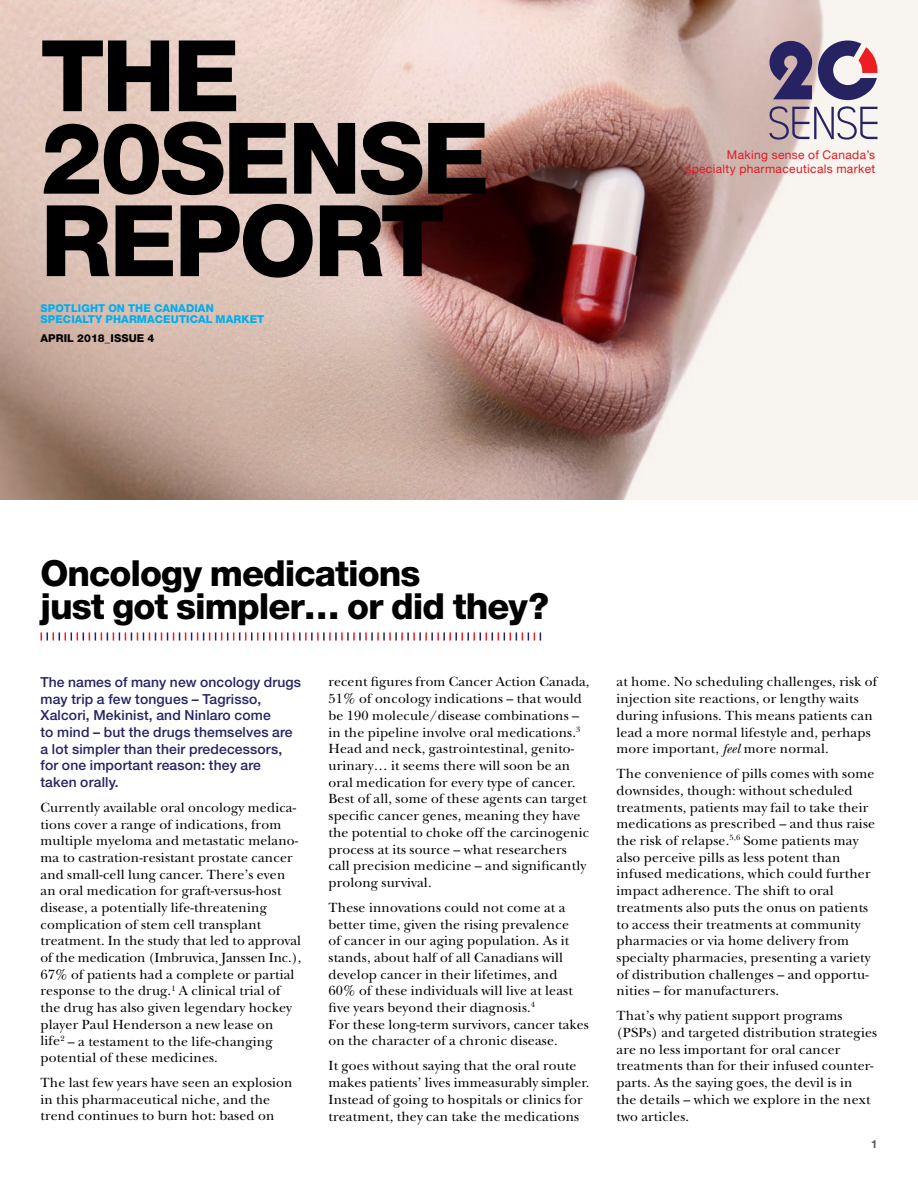
<style>
.page{position:relative;width:918px;height:1188px;background:#fff}
.page>*{position:absolute;margin:0;border:0;box-sizing:border-box;transform-origin:0 0}
.t1{font:800 99px/82.5px "Helvetica Neue LT Std";letter-spacing:-.03em;color:#000}
.t2{font:800 36px/33px "Helvetica Neue LT Std";letter-spacing:-.03em;color:#000}
.t3{font:13.8px/16.6px "New Baskerville Std";letter-spacing:.015em;color:#000}
.t4{font:500 13.8px/16.6px "Helvetica Neue LT Std";letter-spacing:.015em;color:#272362}
.t5{font:12px/13.5px "Helvetica Neue LT Std";letter-spacing:.03em;color:#dd1a21;text-align:right}
.t6{font:700 11.25px "Helvetica Neue LT Std";color:#58595b}
.t7{font:800 10.8px/11.7px "Helvetica Neue LT Std";letter-spacing:.01em;color:#00aeef}
.t8{font:800 10.8px "Helvetica Neue LT Std";letter-spacing:.01em;color:#000}
.s1{font-style:italic}
</style>
<div class="page">
<img style="left:0;top:1px;width:918px;height:499px">
<svg style="left:40px;top:632px;width:501px;height:9px"></svg>
<svg style="left:769px;top:41px;width:109px;height:99px"></svg>
<h1 class="t1" style="left:40px;top:34px;width:451px">THE<br>20SENSE<br>REPORT</h1>
<p class="t7" style="left:40px;top:302px;width:225px">SPOTLIGHT ON THE CANADIAN<br>SPECIALTY PHARMACEUTICAL MARKET</p>
<p class="t8" style="left:40px;top:332px;width:115px">APRIL 2018_ISSUE 4</p>
<p class="t5" style="left:685px;top:148px;width:191px">Making sense of Canada’s specialty pharmaceuticals market</p>
<h2 class="t2" style="left:40px;top:557px;width:510px">Oncology medications<br>just got simpler… or did they?</h2>
<p class="t4" style="left:40px;top:674px;width:262px">The names of many new oncology drugs may trip a few tongues – Tagrisso,<br>Xalcori, Mekinist, and Ninlaro come<br>to mind – but the drugs themselves are a lot simpler than their predecessors, for one important reason: they are<br>taken orally.</p>
<p class="t3" style="left:40px;top:799px;width:262px">Currently available oral oncology medica&shy;tions cover a range of indications, from multiple myeloma and metastatic melano&shy;ma to castration-resistant prostate cancer and small-cell lung cancer. There’s even an oral medication for graft-versus-host disease, a potentially life-threatening complication of stem cell transplant treatment. In the study that led to approval of the medication (Imbruvica, Janssen Inc.), 67% of patients had a complete or partial response to the drug.<sup>1</sup> A clinical trial of the drug has also given legendary hockey player Paul Henderson a new lease on<br>life<sup>2</sup> – a testament to the life-changing potential of these medicines.</p>
<p class="t3" style="left:40px;top:1074px;width:254px">The last few years have seen an explosion in this pharmaceutical niche, and the trend continues to burn hot: based on</p>
<p class="t3" style="left:328px;top:674px;width:263px">recent figures from Cancer Action Canada, 51% of oncology indications – that would be 190 molecule/disease combinations – in the pipeline involve oral medications.<sup>3<br></sup>Head and neck, gastrointestinal, genito&shy;urinary… it seems there will soon be an oral medication for every type of cancer.<br>Best of all, some of these agents can target specific cancer genes, meaning they have the potential to choke off the carcinogenic process at its source – what researchers call precision medicine – and significantly prolong survival.</p>
<p class="t3" style="left:328px;top:899px;width:262px">These innovations could not come at a better time, given the rising prevalence<br>of cancer in our aging population. As it stands, about half of all Canadians will develop cancer in their lifetimes, and<br>60% of these individuals will live at least five years beyond their diagnosis.<sup>4<br></sup>For these long-term survivors, cancer takes on the character of a chronic disease.</p>
<p class="t3" style="left:328px;top:1058px;width:262px">It goes without saying that the oral route makes patients’ lives immeasurably simpler.<br>Instead of going to hospitals or clinics for treatment, they can take the medications</p>
<p class="t3" style="left:617px;top:674px;width:262px">at home. No scheduling challenges, risk of injection site reactions, or lengthy waits during infusions. This means patients can lead a more normal lifestyle and, perhaps more important, <span class="s1">feel</span> more normal.</p>
<p class="t3" style="left:617px;top:766px;width:260px">The convenience of pills comes with some downsides, though: without scheduled treatments, patients may fail to take their medications as prescribed – and thus raise the risk of relapse.<sup>5,6</sup> Some patients may also perceive pills as less potent than infused medications, which could further impact adherence. The shift to oral treatments also puts the onus on patients to access their treatments at community pharmacies or via home delivery from specialty pharmacies, presenting a variety of distribution challenges – and opportu&shy;nities – for manufacturers.</p>
<p class="t3" style="left:617px;top:1008px;width:262px">That’s why patient support programs (PSPs) and targeted distribution strategies are no less important for oral cancer treatments than for their infused counter&shy;parts. As the saying goes, the devil is in<br>the details – which we explore in the next two articles.</p>
<p class="t6" style="left:871px;top:1137px;width:8px">1</p>
</div>
